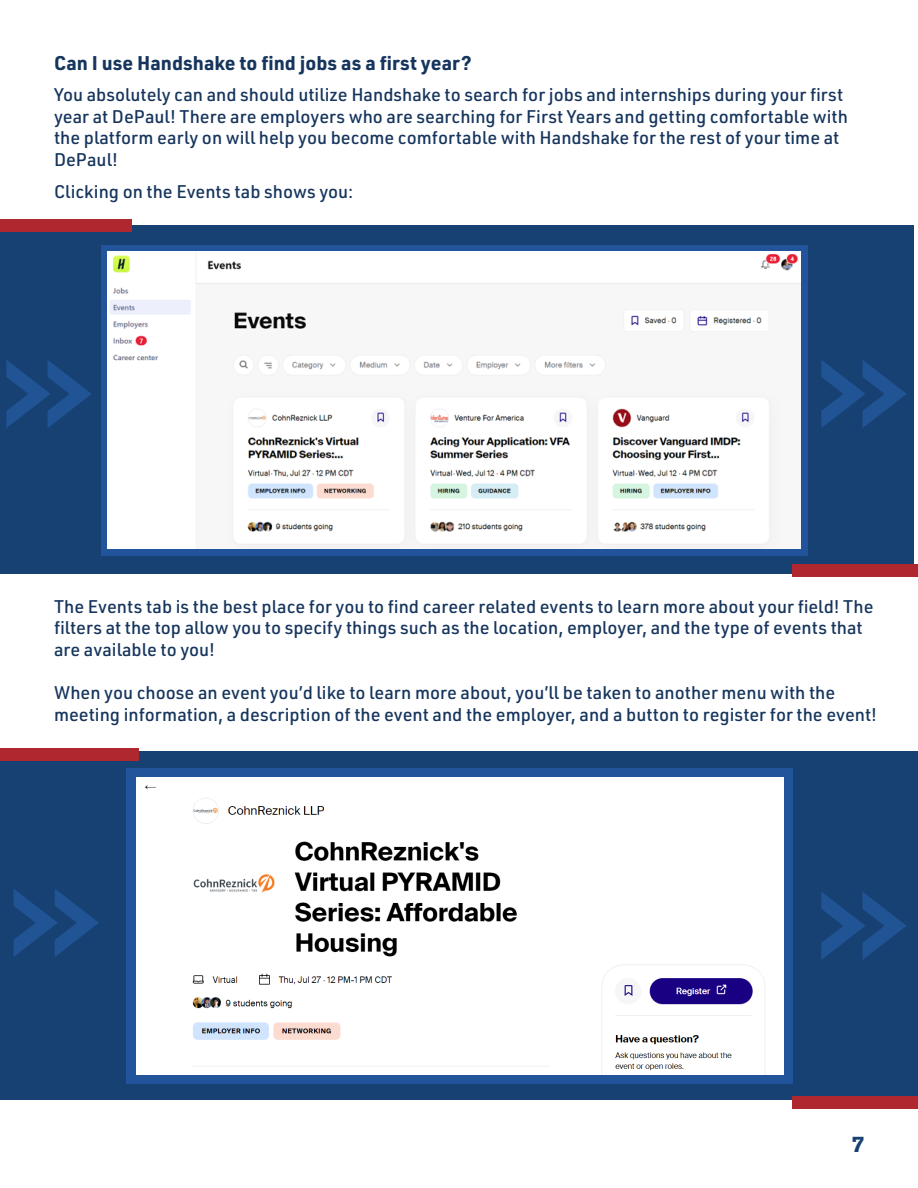
<style>
.page{position:relative;width:918px;height:1188px;background:#fff}
.page>*{position:absolute;margin:0;border:0;box-sizing:border-box;transform-origin:0 0}
.t1{font:700 22.5px "Tenso";color:#184173}
.t2{font:700 19.5px "URWDIN";color:#16355d}
.t3{font:500 18px/21.6px "URWDIN";color:#16355d}
</style>
<div class="page">
<div style="left:0;top:226px;width:913px;height:348px;background:#184173"></div>
<div style="left:0;top:752px;width:918px;height:348px;background:#184173"></div>
<svg style="left:6px;top:360px;width:85px;height:68px"></svg>
<svg style="left:14px;top:889px;width:85px;height:68px"></svg>
<svg style="left:821px;top:360px;width:85px;height:68px"></svg>
<svg style="left:821px;top:892px;width:85px;height:68px"></svg>
<div style="left:0;top:220px;width:131px;height:12px;background:#af282f"></div>
<div style="left:0;top:748px;width:139px;height:13px;background:#af282f"></div>
<div style="left:793px;top:565px;width:125px;height:12px;background:#af282f"></div>
<div style="left:793px;top:1097px;width:125px;height:12px;background:#af282f"></div>
<svg style="left:102px;top:245px;width:706px;height:310px;background:#3563a3"></svg>
<div style="left:126px;top:768px;width:667px;height:315px;background:#21549b"></div>
<img style="left:108px;top:251px;width:692px;height:297px">
<img style="left:137px;top:777px;width:647px;height:297px">
<p class="t2" style="left:54px;top:50px;width:419px">Can I use Handshake to find jobs as a first year?</p>
<p class="t3" style="left:54px;top:83px;width:795px">You absolutely can and should utilize Handshake to search for jobs and internships during your first year at DePaul! There are employers who are searching for First Years and getting comfortable with the platform early on will help you become comfortable with Handshake for the rest of your time at DePaul!</p>
<p class="t3" style="left:54px;top:180px;width:301px">Clicking on the Events tab shows you:</p>
<p class="t3" style="left:54px;top:595px;width:821px">The Events tab is the best place for you to find career related events to learn more about your field! The filters at the top allow you to specify things such as the location, employer, and the type of events that are available to you!</p>
<p class="t3" style="left:54px;top:681px;width:824px">When you choose an event you’d like to learn more about, you’ll be taken to another menu with the meeting information, a description of the event and the employer, and a button to register for the event!</p>
<p class="t1" style="left:852px;top:1132px;width:13px">7</p>
</div>
